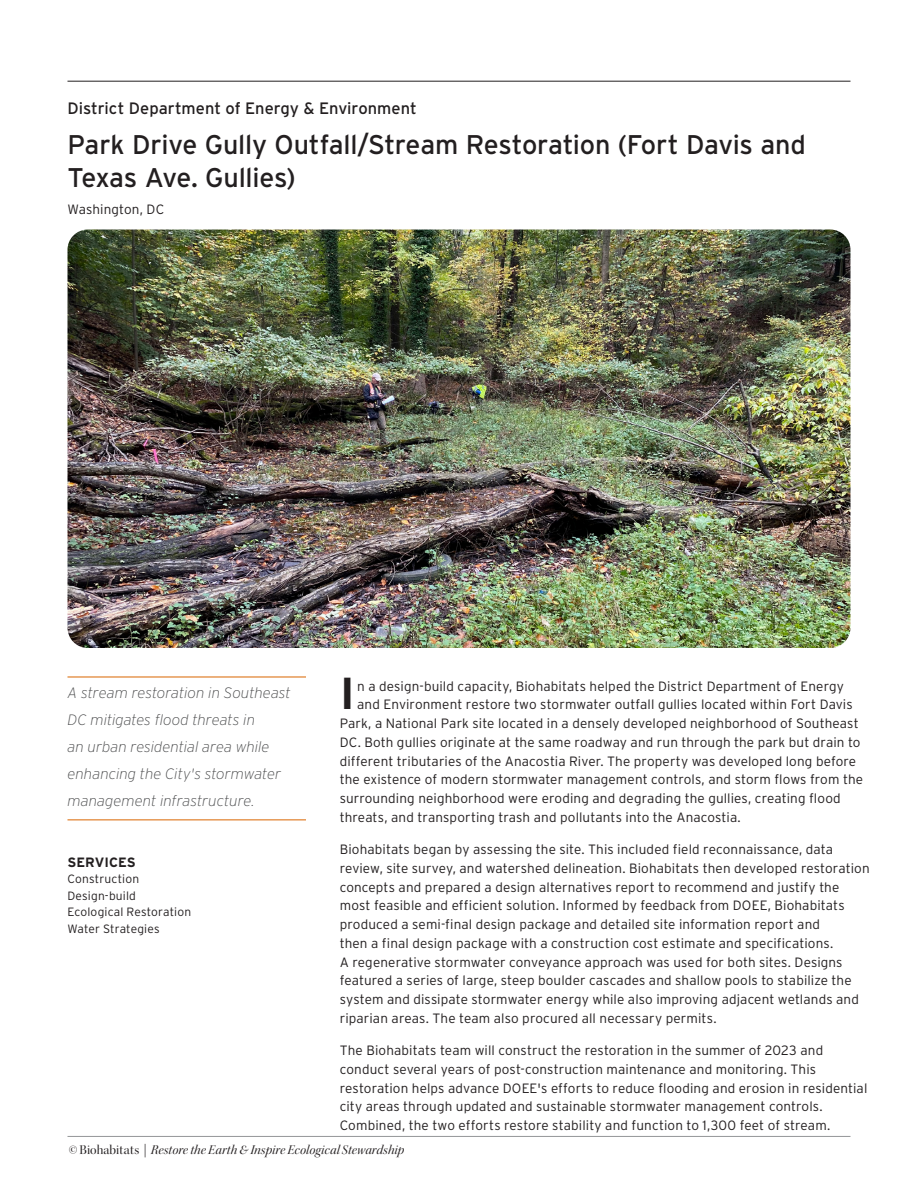
<style>
.page{position:relative;width:918px;height:1188px;background:#fff}
.page>*{position:absolute;margin:0;border:0;box-sizing:border-box;transform-origin:0 0}
.Text_1{font:700 44.7px "Interstate";color:#231f20}
.Head_1{font:27px/33px "Interstate";letter-spacing:-.01em;color:#231f20}
.Head_3{font:16.5px "Interstate";color:#231f20}
.Wow_w_rule{font:italic 200 15px/27px "Interstate";color:#4b4c4d}
.text_2{font:300 13.5px/18.8px "Interstate";letter-spacing:.01em;color:#231f20}
.Text_1-2{font:300 13.5px "Interstate";letter-spacing:.01em;color:#231f20}
.t1{font:13.5px "Kepler Std It Disp";letter-spacing:.01em;color:#231f20}
.Subhead_1{font:700 13.5px "Interstate";letter-spacing:.005em;color:#231f20}
.Sidebar_text-no_spac{font:300 12px "Interstate";letter-spacing:.01em;color:#231f20}
.s1{font-family:"Kepler Std Disp"}
</style>
<div class="page">
<hr style="left:68px;top:81px;width:782px;height:1px;background:#231f20">
<hr style="left:68px;top:1136px;width:782px;height:1px;background:#939598">
<img style="left:68px;top:230px;width:782px;height:418px">
<hr style="left:68px;top:676px;width:238px;height:2px;background:#de761b">
<hr style="left:68px;top:819px;width:238px;height:1px;background:#de761b">
<p class="Head_3" style="left:68px;top:99px;width:351px">District Department of Energy &amp; Environment</p>
<p class="Head_1" style="left:68px;top:128px;width:740px">Park Drive Gully Outfall/Stream Restoration (Fort Davis and<br>Texas Ave. Gullies)</p>
<p class="text_2" style="left:68px;top:200px;width:98px">Washington, DC</p>
<p class="Wow_w_rule" style="left:68px;top:679px;width:225px">A stream restoration in Southeast<br>DC mitigates flood threats in<br>an urban residential area while enhancing the City's stormwater management infrastructure.</p>
<p class="Subhead_1" style="left:68px;top:854px;width:70px">SERVICES</p>
<p class="Sidebar_text-no_spac" style="left:68px;top:872px;width:73px">Construction</p>
<p class="Sidebar_text-no_spac" style="left:68px;top:889px;width:70px">Design-build</p>
<p class="Sidebar_text-no_spac" style="left:68px;top:905px;width:125px">Ecological Restoration</p>
<p class="Sidebar_text-no_spac" style="left:68px;top:922px;width:94px">Water Strategies</p>
<p class="Text_1" style="left:340px;top:669px;width:17px">I</p>
<p class="Text_1-2" style="left:357px;top:678px;width:488px">n a design-build capacity, Biohabitats helped the District Department of Energy</p>
<p class="Text_1-2" style="left:357px;top:697px;width:497px">and Environment restore two stormwater outfall gullies located within Fort Davis</p>
<p class="Text_1-2" style="left:340px;top:716px;width:521px">Park, a National Park site located in a densely developed neighborhood of Southeast</p>
<p class="Text_1-2" style="left:340px;top:735px;width:522px">DC. Both gullies originate at the same roadway and run through the park but drain to</p>
<p class="Text_1-2" style="left:340px;top:753px;width:518px">different tributaries of the Anacostia River. The property was developed long before</p>
<p class="Text_1-2" style="left:340px;top:772px;width:525px">the existence of modern stormwater management controls, and storm flows from the</p>
<p class="Text_1-2" style="left:340px;top:791px;width:502px">surrounding neighborhood were eroding and degrading the gullies, creating flood</p>
<p class="Text_1-2" style="left:340px;top:810px;width:403px">threats, and transporting trash and pollutants into the Anacostia.</p>
<p class="text_2" style="left:340px;top:840px;width:531px">Biohabitats began by assessing the site. This included field reconnaissance, data review, site survey, and watershed delineation. Biohabitats then developed restoration concepts and prepared a design alternatives report to recommend and justify the most feasible and efficient solution. Informed by feedback from DOEE, Biohabitats produced a semi-final design package and detailed site information report and<br>then a final design package with a construction cost estimate and specifications.<br>A regenerative stormwater conveyance approach was used for both sites. Designs featured a series of large, steep boulder cascades and shallow pools to stabilize the system and dissipate stormwater energy while also improving adjacent wetlands and riparian areas. The team also procured all necessary permits.</p>
<p class="text_2" style="left:340px;top:1041px;width:529px">The Biohabitats team will construct the restoration in the summer of 2023 and conduct several years of post-construction maintenance and monitoring. This restoration helps advance DOEE's efforts to reduce flooding and erosion in residential city areas through updated and sustainable stormwater management controls.<br>Combined, the two efforts restore stability and function to 1,300 feet of stream.</p>
<p class="t1" style="left:69px;top:1142px;width:337px"><span class="s1">© Biohabitats |</span> Restore the Earth &amp; Inspire Ecological Stewardship</p>
</div>
